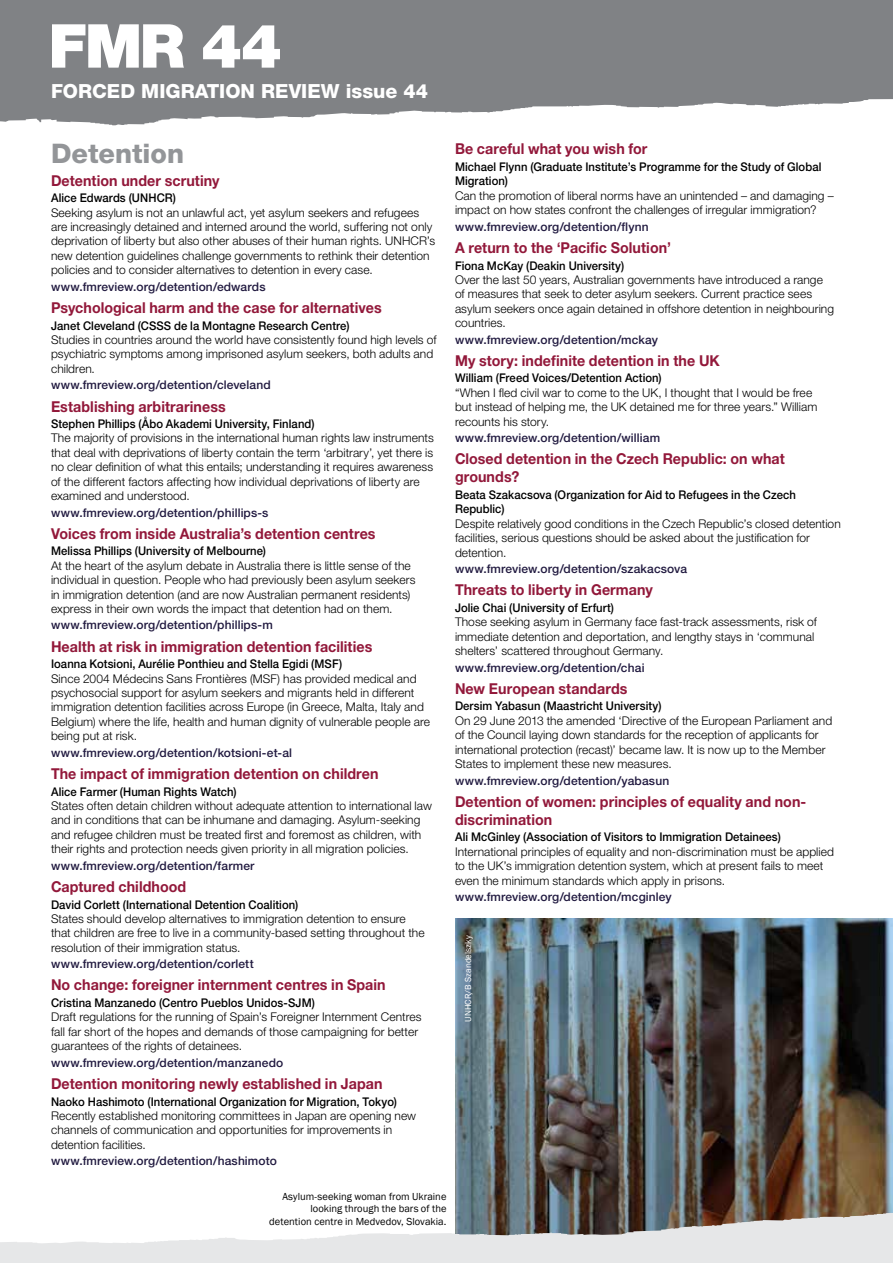
<style>
.page{position:relative;width:893px;height:1263px;background:#fff}
.page>*{position:absolute;margin:0;border:0;box-sizing:border-box;transform-origin:0 0}
.t1{font:900 60.6px "Helvetica Neue LT";color:#fff}
.t2{font:800 27px "Helvetica Neue LT";color:#939598}
.t3{font:800 19.5px "Helvetica Neue LT";color:#fff}
.t4{font:700 15px/18px "Helvetica Neue LT";letter-spacing:.005em;color:#92183a;scale:.95 1}
.t5{font:300 12px/14.4px "Helvetica Neue LT";letter-spacing:.005em;color:#000}
.t6{font:500 12px/14.4px "Helvetica Neue LT";letter-spacing:.005em;color:#000;scale:.94 1}
.t7{font:500 12px "Helvetica Neue LT";letter-spacing:.01em;color:#211a40}
.t8{font:10.5px/12.6px "Franklin Gothic";letter-spacing:.005em;color:#000;text-align:right}
.t9{font:9px "Franklin Gothic";color:#fff}
</style>
<div class="page">
<img style="left:455px;top:918px;width:438px;height:258px">
<svg style="left:0;top:0;width:893px;height:126px;background:#8e9092"></svg>
<svg style="left:0;top:1176px;width:893px;height:87px"></svg>
<h1 class="t1" style="left:49px;top:10px;width:235px">FMR 44</h1>
<h3 class="t3" style="left:51px;top:79px;width:379px">FORCED MIGRATION REVIEW issue 44</h3>
<h2 class="t2" style="left:51px;top:138px;width:135px">Detention</h2>
<p class="t4" style="left:51px;top:171px;width:179px">Detention under scrutiny</p>
<p class="t6" style="left:51px;top:191px;width:134px">Alice Edwards (UNHCR)</p>
<p class="t5" style="left:51px;top:205px;width:386px">Seeking asylum is not an unlawful act, yet asylum seekers and refugees are increasingly detained and interned around the world, suffering not only deprivation of liberty but also other abuses of their human rights. UNHCR’s new detention guidelines challenge governments to rethink their detention policies and to consider alternatives to detention in every case.</p>
<p class="t7" style="left:51px;top:279px;width:216px">www.fmreview.org/detention/edwards</p>
<p class="t4" style="left:51px;top:298px;width:349px">Psychological harm and the case for alternatives</p>
<p class="t6" style="left:51px;top:318px;width:319px">Janet Cleveland (CSSS de la Montagne Research Centre)</p>
<p class="t5" style="left:51px;top:332px;width:387px">Studies in countries around the world have consistently found high levels of psychiatric symptoms among imprisoned asylum seekers, both adults and children.</p>
<p class="t7" style="left:51px;top:378px;width:221px">www.fmreview.org/detention/cleveland</p>
<p class="t4" style="left:51px;top:397px;width:185px">Establishing arbitrariness</p>
<p class="t6" style="left:51px;top:416px;width:282px">Stephen Phillips (Åbo Akademi University, Finland)</p>
<p class="t5" style="left:51px;top:431px;width:384px">The majority of provisions in the international human rights law instruments that deal with deprivations of liberty contain the term ‘arbitrary’, yet there is no clear definition of what this entails; understanding it requires awareness of the different factors affecting how individual deprivations of liberty are examined and understood.</p>
<p class="t7" style="left:51px;top:505px;width:219px">www.fmreview.org/detention/phillips-s</p>
<p class="t4" style="left:51px;top:524px;width:343px">Voices from inside Australia’s detention centres</p>
<p class="t6" style="left:51px;top:544px;width:230px">Melissa Phillips (University of Melbourne)</p>
<p class="t5" style="left:51px;top:558px;width:366px">At the heart of the asylum debate in Australia there is little sense of the individual in question. People who had previously been asylum seekers in immigration detention (and are now Australian permanent residents) express in their own words the impact that detention had on them.</p>
<p class="t7" style="left:51px;top:618px;width:223px">www.fmreview.org/detention/phillips-m</p>
<p class="t4" style="left:51px;top:637px;width:340px">Health at risk in immigration detention facilities</p>
<p class="t6" style="left:51px;top:657px;width:311px">Ioanna Kotsioni, Aurélie Ponthieu and Stella Egidi (MSF)</p>
<p class="t5" style="left:51px;top:671px;width:381px">Since 2004 Médecins Sans Frontières (MSF) has provided medical and psychosocial support for asylum seekers and migrants held in different immigration detention facilities across Europe (in Greece, Malta, Italy and Belgium) where the life, health and human dignity of vulnerable people are being put at risk.</p>
<p class="t7" style="left:51px;top:745px;width:243px">www.fmreview.org/detention/kotsioni-et-al</p>
<p class="t4" style="left:51px;top:764px;width:346px">The impact of immigration detention on children</p>
<p class="t6" style="left:51px;top:784px;width:199px">Alice Farmer (Human Rights Watch)</p>
<p class="t5" style="left:51px;top:798px;width:382px">States often detain children without adequate attention to international law and in conditions that can be inhumane and damaging. Asylum-seeking and refugee children must be treated first and foremost as children, with their rights and protection needs given priority in all migration policies.</p>
<p class="t7" style="left:51px;top:858px;width:205px">www.fmreview.org/detention/farmer</p>
<p class="t4" style="left:51px;top:877px;width:144px">Captured childhood</p>
<p class="t6" style="left:51px;top:897px;width:264px">David Corlett (International Detention Coalition)</p>
<p class="t5" style="left:51px;top:911px;width:375px">States should develop alternatives to immigration detention to ensure that children are free to live in a community-based setting throughout the resolution of their immigration status.</p>
<p class="t7" style="left:51px;top:957px;width:204px">www.fmreview.org/detention/corlett</p>
<p class="t4" style="left:51px;top:976px;width:354px">No change: foreigner internment centres in Spain</p>
<p class="t6" style="left:51px;top:995px;width:282px">Cristina Manzanedo (Centro Pueblos Unidos-SJM)</p>
<p class="t5" style="left:51px;top:1010px;width:372px">Draft regulations for the running of Spain’s Foreigner Internment Centres fall far short of the hopes and demands of those campaigning for better guarantees of the rights of detainees.</p>
<p class="t7" style="left:51px;top:1055px;width:234px">www.fmreview.org/detention/manzanedo</p>
<p class="t4" style="left:51px;top:1074px;width:350px">Detention monitoring newly established in Japan</p>
<p class="t6" style="left:51px;top:1094px;width:370px">Naoko Hashimoto (International Organization for Migration, Tokyo)</p>
<p class="t5" style="left:51px;top:1108px;width:367px">Recently established monitoring committees in Japan are opening new channels of communication and opportunities for improvements in detention facilities.</p>
<p class="t7" style="left:51px;top:1154px;width:227px">www.fmreview.org/detention/hashimoto</p>
<p class="t4" style="left:455px;top:140px;width:204px">Be careful what you wish for</p>
<p class="t6" style="left:455px;top:159px;width:391px">Michael Flynn (Graduate Institute’s Programme for the Study of Global<br>Migration)</p>
<p class="t5" style="left:455px;top:188px;width:380px">Can the promotion of liberal norms have an unintended – and damaging – impact on how states confront the challenges of irregular immigration?</p>
<p class="t7" style="left:455px;top:219px;width:195px">www.fmreview.org/detention/flynn</p>
<p class="t4" style="left:455px;top:238px;width:229px">A return to the ‘Pacific Solution’</p>
<p class="t6" style="left:455px;top:258px;width:182px">Fiona McKay (Deakin University)</p>
<p class="t5" style="left:455px;top:272px;width:381px">Over the last 50 years, Australian governments have introduced a range of measures that seek to deter asylum seekers. Current practice sees asylum seekers once again detained in offshore detention in neighbouring countries.</p>
<p class="t7" style="left:455px;top:332px;width:205px">www.fmreview.org/detention/mckay</p>
<p class="t4" style="left:455px;top:351px;width:280px">My story: indefinite detention in the UK</p>
<p class="t6" style="left:455px;top:371px;width:221px">William (Freed Voices/Detention Action)</p>
<p class="t5" style="left:455px;top:385px;width:364px">“When I fled civil war to come to the UK, I thought that I would be free but instead of helping me, the UK detained me for three years.” William recounts his story.</p>
<p class="t7" style="left:455px;top:431px;width:207px">www.fmreview.org/detention/william</p>
<p class="t4" style="left:455px;top:450px;width:349px">Closed detention in the Czech Republic: on what grounds?</p>
<p class="t6" style="left:455px;top:487px;width:364px">Beata Szakacsova (Organization for Aid to Refugees in the Czech<br>Republic)</p>
<p class="t5" style="left:455px;top:516px;width:387px">Despite relatively good conditions in the Czech Republic’s closed detention facilities, serious questions should be asked about the justification for detention.</p>
<p class="t7" style="left:455px;top:562px;width:234px">www.fmreview.org/detention/szakacsova</p>
<p class="t4" style="left:455px;top:581px;width:210px">Threats to liberty in Germany</p>
<p class="t6" style="left:455px;top:600px;width:171px">Jolie Chai (University of Erfurt)</p>
<p class="t5" style="left:455px;top:614px;width:363px">Those seeking asylum in Germany face fast-track assessments, risk of immediate detention and deportation, and lengthy stays in ‘communal shelters’ scattered throughout Germany.</p>
<p class="t7" style="left:455px;top:660px;width:191px">www.fmreview.org/detention/chai</p>
<p class="t4" style="left:455px;top:679px;width:183px">New European standards</p>
<p class="t6" style="left:455px;top:699px;width:221px">Dersim Yabasun (Maastricht University)</p>
<p class="t5" style="left:455px;top:713px;width:379px">On 29 June 2013 the amended ‘Directive of the European Parliament and of the Council laying down standards for the reception of applicants for international protection (recast)’ became law. It is now up to the Member States to implement these new measures.</p>
<p class="t7" style="left:455px;top:773px;width:216px">www.fmreview.org/detention/yabasun</p>
<p class="t4" style="left:455px;top:792px;width:371px">Detention of women: principles of equality and non&shy;discrimination</p>
<p class="t6" style="left:455px;top:830px;width:348px">Ali McGinley (Association of Visitors to Immigration Detainees)</p>
<p class="t5" style="left:455px;top:844px;width:381px">International principles of equality and non-discrimination must be applied to the UK’s immigration detention system, which at present fails to meet even the minimum standards which apply in prisons.</p>
<p class="t7" style="left:455px;top:889px;width:218px">www.fmreview.org/detention/mcginley</p>
<p class="t9" style="left:463px;top:1022px;width:88px;rotate:-90deg">UNHCR/B Szandelszky</p>
<p class="t8" style="left:269px;top:1190px;width:179px">Asylum-seeking woman from Ukraine looking through the bars of the detention centre in Medvedov, Slovakia.</p>
</div>
